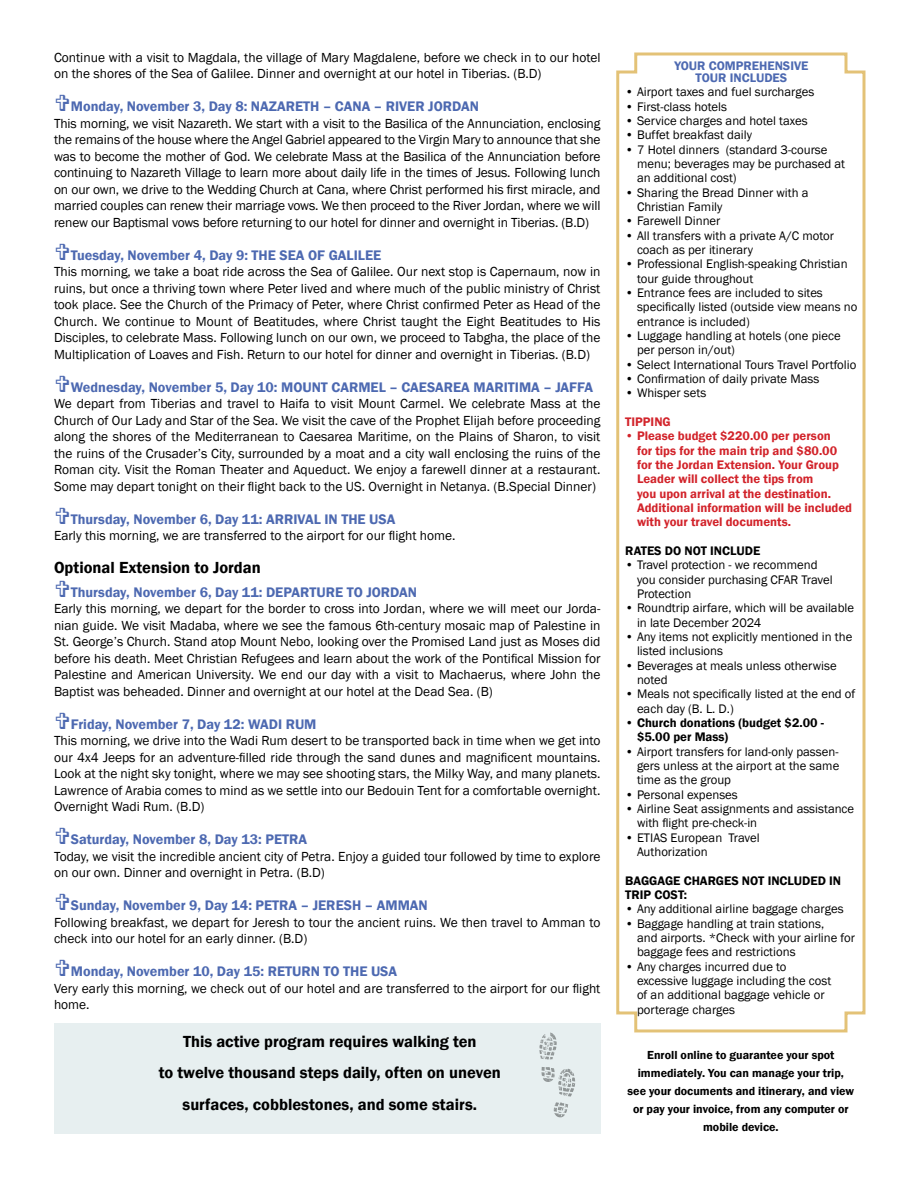
<style>
.page{position:relative;width:918px;height:1188px;background:#fff}
.page>*{position:absolute;margin:0;border:0;box-sizing:border-box;transform-origin:0 0}
.t1{font:600 16.5px/31.5px "Franklin Gothic";color:#000;text-align:center}
.t2{font:600 14.25px "Franklin Gothic";color:#4d69b1}
.t3{font:13.5px/16.5px "Franklin Gothic";color:#000;text-align:justify}
.t4{font:12.75px/14.4px "Franklin Gothic";color:#000}
.t5{font:600 12.75px/14.4px "Franklin Gothic";color:#d2232a}
.t6{font:600 12.75px/14.4px "Franklin Gothic";color:#000}
.t7{font:600 12.75px/12px "Franklin Gothic";color:#4d69b1;text-align:center}
.t8{font:600 12px/18px "Franklin Gothic";color:#000;text-align:center}
</style>
<div class="page">
<svg style="left:616px;top:52px;width:250px;height:981px"></svg>
<div style="left:54px;top:1024px;width:546px;height:110px;background:#e7eff0"></div>
<svg style="left:539px;top:1033px;width:18px;height:27px"></svg>
<svg style="left:542px;top:1067px;width:33px;height:51px"></svg>
<p class="t3" style="left:54px;top:49px;width:548px">Continue with a visit to Magdala, the village of Mary Magdalene, before we check in to our hotel on the shores of the Sea of Galilee. Dinner and overnight at our hotel in Tiberias. (B.D)</p>
<p class="t2" style="left:71px;top:98px;width:410px">Monday, November 3, Day 8: NAZARETH – CANA – RIVER JORDAN</p>
<p class="t3" style="left:54px;top:115px;width:548px">This morning, we visit Nazareth. We start with a visit to the Basilica of the Annunciation, enclosing the remains of the house where the Angel Gabriel appeared to the Virgin Mary to announce that she was to become the mother of God. We celebrate Mass at the Basilica of the Annunciation before continuing to Nazareth Village to learn more about daily life in the times of Jesus. Following lunch on our own, we drive to the Wedding Church at Cana, where Christ performed his first miracle, and married couples can renew their marriage vows. We then proceed to the River Jordan, where we will renew our Baptismal vows before returning to our hotel for dinner and overnight in Tiberias. (B.D)</p>
<p class="t2" style="left:71px;top:246px;width:312px">Tuesday, November 4, Day 9: THE SEA OF GALILEE</p>
<p class="t3" style="left:54px;top:264px;width:548px">This morning, we take a boat ride across the Sea of Galilee. Our next stop is Capernaum, now in ruins, but once a thriving town where Peter lived and where much of the public ministry of Christ took place. See the Church of the Primacy of Peter, where Christ confirmed Peter as Head of the Church. We continue to Mount of Beatitudes, where Christ taught the Eight Beatitudes to His Disciples, to celebrate Mass. Following lunch on our own, we proceed to Tabgha, the place of the Multiplication of Loaves and Fish. Return to our hotel for dinner and overnight in Tiberias. (B.D)</p>
<p class="t2" style="left:71px;top:378px;width:524px">Wednesday, November 5, Day 10: MOUNT CARMEL – CAESAREA MARITIMA – JAFFA</p>
<p class="t3" style="left:54px;top:396px;width:548px">We depart from Tiberias and travel to Haifa to visit Mount Carmel. We celebrate Mass at the Church of Our Lady and Star of the Sea. We visit the cave of the Prophet Elijah before proceeding along the shores of the Mediterranean to Caesarea Maritime, on the Plains of Sharon, to visit the ruins of the Crusader’s City, surrounded by a moat and a city wall enclosing the ruins of the Roman city. Visit the Roman Theater and Aqueduct. We enjoy a farewell dinner at a restaurant.<br>Some may depart tonight on their flight back to the US. Overnight in Netanya. (B.Special Dinner)</p>
<p class="t2" style="left:71px;top:510px;width:326px">Thursday, November 6, Day 11: ARRIVAL IN THE USA</p>
<p class="t3" style="left:54px;top:528px;width:403px">Early this morning, we are transferred to the airport for our flight home.</p>
<p class="t1" style="left:54px;top:552px;width:208px">Optional Extension to Jordan</p>
<p class="t2" style="left:71px;top:583px;width:348px">Thursday, November 6, Day 11: DEPARTURE TO JORDAN</p>
<p class="t3" style="left:54px;top:601px;width:548px">Early this morning, we depart for the border to cross into Jordan, where we will meet our Jorda&shy;nian guide. We visit Madaba, where we see the famous 6th-century mosaic map of Palestine in St. George’s Church. Stand atop Mount Nebo, looking over the Promised Land just as Moses did before his death. Meet Christian Refugees and learn about the work of the Pontifical Mission for Palestine and American University. We end our day with a visit to Machaerus, where John the Baptist was beheaded. Dinner and overnight at our hotel at the Dead Sea. (B)</p>
<p class="t2" style="left:71px;top:715px;width:247px">Friday, November 7, Day 12: WADI RUM</p>
<p class="t3" style="left:54px;top:733px;width:548px">This morning, we drive into the Wadi Rum desert to be transported back in time when we get into our 4x4 Jeeps for an adventure-filled ride through the sand dunes and magnificent mountains.<br>Look at the night sky tonight, where we may see shooting stars, the Milky Way, and many planets.<br>Lawrence of Arabia comes to mind as we settle into our Bedouin Tent for a comfortable overnight.<br>Overnight Wadi Rum. (B.D)</p>
<p class="t2" style="left:71px;top:831px;width:238px">Saturday, November 8, Day 13: PETRA</p>
<p class="t3" style="left:54px;top:848px;width:548px">Today, we visit the incredible ancient city of Petra. Enjoy a guided tour followed by time to explore on our own. Dinner and overnight in Petra. (B.D)</p>
<p class="t2" style="left:71px;top:897px;width:359px">Sunday, November 9, Day 14: PETRA – JERESH – AMMAN</p>
<p class="t3" style="left:54px;top:914px;width:548px">Following breakfast, we depart for Jeresh to tour the ancient ruins. We then travel to Amman to check into our hotel for an early dinner. (B.D)</p>
<p class="t2" style="left:71px;top:963px;width:328px">Monday, November 10, Day 15: RETURN TO THE USA</p>
<p class="t3" style="left:54px;top:980px;width:548px">Very early this morning, we check out of our hotel and are transferred to the airport for our flight home.</p>
<p class="t1" style="left:159px;top:1026px;width:344px">This active program requires walking ten<br>to twelve thousand steps daily, often on uneven surfaces, cobblestones, and some stairs.</p>
<p class="t7" style="left:674px;top:60px;width:136px">YOUR COMPREHENSIVE<br>TOUR INCLUDES</p>
<p class="t4" style="left:625px;top:85px;width:190px">• Airport taxes and fuel surcharges</p>
<p class="t4" style="left:625px;top:100px;width:103px">• First-class hotels</p>
<p class="t4" style="left:625px;top:114px;width:184px">• Service charges and hotel taxes</p>
<p class="t4" style="left:625px;top:128px;width:128px">• Buffet breakfast daily</p>
<p class="t4" style="left:637px;top:143px;width:210px;text-indent:-12px">• 7 Hotel dinners (standard 3-course menu; beverages may be purchased at an additional cost)</p>
<p class="t4" style="left:637px;top:186px;width:173px;text-indent:-12px">• Sharing the Bread Dinner with a<br>Christian Family</p>
<p class="t4" style="left:625px;top:214px;width:97px">• Farewell Dinner</p>
<p class="t4" style="left:637px;top:229px;width:198px;text-indent:-12px">• All transfers with a private A/C motor coach as per itinerary</p>
<p class="t4" style="left:637px;top:257px;width:212px;text-indent:-12px">• Professional English-speaking Christian tour guide throughout</p>
<p class="t4" style="left:637px;top:286px;width:222px;text-indent:-12px">• Entrance fees are included to sites specifically listed (outside view means no entrance is included)</p>
<p class="t4" style="left:637px;top:329px;width:205px;text-indent:-12px">• Luggage handling at hotels (one piece per person in/out)</p>
<p class="t4" style="left:625px;top:358px;width:233px">• Select International Tours Travel Portfolio</p>
<p class="t4" style="left:625px;top:372px;width:195px">• Confirmation of daily private Mass</p>
<p class="t4" style="left:625px;top:386px;width:83px">• Whisper sets</p>
<p class="t5" style="left:625px;top:415px;width:47px">TIPPING</p>
<p class="t5" style="left:637px;top:429px;width:217px;text-indent:-12px">• Please budget $220.00 per person<br>for tips for the main trip and $80.00 for the Jordan Extension. Your Group Leader will collect the tips from<br>you upon arrival at the destination.<br>Additional information will be included with your travel documents.</p>
<p class="t6" style="left:625px;top:544px;width:137px">RATES DO NOT INCLUDE</p>
<p class="t4" style="left:637px;top:558px;width:197px;text-indent:-12px">• Travel protection - we recommend you consider purchasing CFAR Travel<br>Protection</p>
<p class="t4" style="left:637px;top:601px;width:219px;text-indent:-12px">• Roundtrip airfare, which will be available in late December 2024</p>
<p class="t4" style="left:637px;top:630px;width:217px;text-indent:-12px">• Any items not explicitly mentioned in the listed inclusions</p>
<p class="t4" style="left:637px;top:658px;width:201px;text-indent:-12px">• Beverages at meals unless otherwise noted</p>
<p class="t4" style="left:637px;top:687px;width:220px;text-indent:-12px">• Meals not specifically listed at the end of each day (B. L. D.)</p>
<p class="t6" style="left:637px;top:716px;width:189px;text-indent:-12px">• Church donations (budget $2.00 - $5.00 per Mass)</p>
<p class="t4" style="left:637px;top:744px;width:204px;text-align:justify;text-indent:-12px">• Airport transfers for land-only passen&shy;gers unless at the airport at the same time as the group</p>
<p class="t4" style="left:625px;top:787px;width:114px">• Personal expenses</p>
<p class="t4" style="left:637px;top:802px;width:219px;text-indent:-12px">• Airline Seat assignments and assistance with flight pre-check-in</p>
<p class="t4" style="left:637px;top:830px;width:124px;text-indent:-12px">• ETIAS European Travel<br>Authorization</p>
<p class="t6" style="left:625px;top:873px;width:217px">BAGGAGE CHARGES NOT INCLUDED IN<br>TRIP COST:</p>
<p class="t4" style="left:625px;top:902px;width:220px">• Any additional airline baggage charges</p>
<p class="t4" style="left:637px;top:916px;width:219px;text-indent:-12px">• Baggage handling at train stations,<br>and airports. *Check with your airline for baggage fees and restrictions</p>
<p class="t4" style="left:637px;top:959px;width:196px;text-indent:-12px">• Any charges incurred due to excessive luggage including the cost of an additional baggage vehicle or porterage charges</p>
<p class="t8" style="left:628px;top:1046px;width:228px">Enroll online to guarantee your spot immediately. You can manage your trip, see your documents and itinerary, and view or pay your invoice, from any computer or mobile device.</p>
</div>
